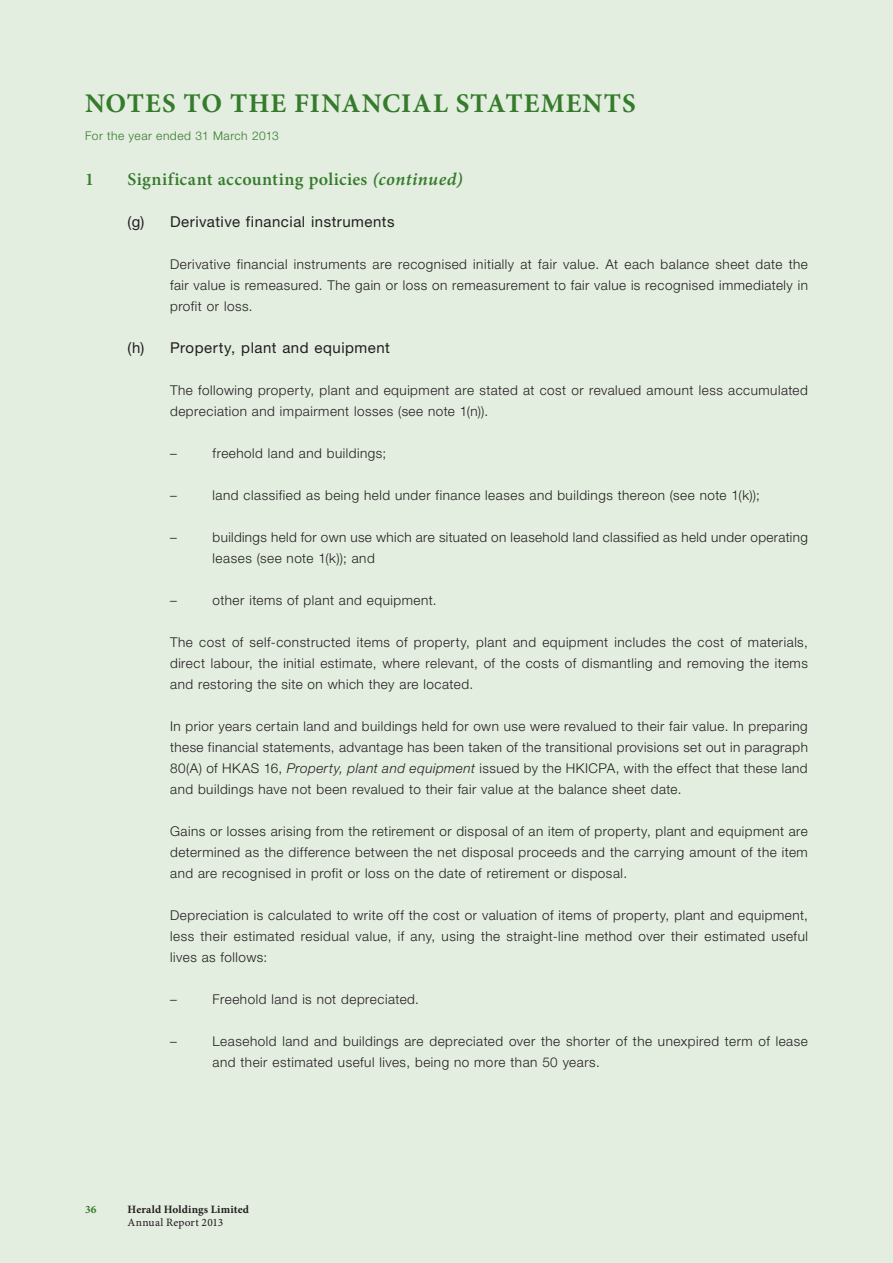
<style>
.page{position:relative;width:893px;height:1263px;background:#e3ede0}
.page>*{position:absolute;margin:0;border:0;box-sizing:border-box;transform-origin:0 0}
.t1{font:700 27px "Minion Pro";letter-spacing:.035em;color:#357b2b}
.t2{font:600 18px "Minion Pro";letter-spacing:.02em;color:#357b2b}
.t3{font:15px "Helvetica Neue LT Std";letter-spacing:.035em;color:#231f20}
.t4{font:300 13.5px/21px "Helvetica Neue LT Std";letter-spacing:.035em;color:#231f20;text-align:justify}
.t5{font:300 12px "Helvetica Neue LT Std";letter-spacing:.04em;color:#357b2b}
.t6{font:700 11.25px "Minion Pro";letter-spacing:.01em;color:#231f20}
.t7{font:11.25px "Minion Pro Capt";letter-spacing:.02em;color:#231f20}
.t8{font:700 11.25px "Minion Pro";color:#357b2b}
.s1{font-family:"Minion Pro Semibold It Capt";font-weight:400}
.s2{font-style:italic}
</style>
<div class="page">
<h1 class="t1" style="left:85px;top:84px;width:552px">NOTES TO THE FINANCIAL STATEMENTS</h1>
<p class="t5" style="left:85px;top:128px;width:195px">For the year ended 31 March 2013</p>
<h2 class="t2" style="left:85px;top:167px;width:10px">1</h2>
<h2 class="t2" style="left:128px;top:167px;width:337px">Significant accounting policies <span class="s1">(continued)</span></h2>
<p class="t3" style="left:128px;top:213px;width:269px">(g) Derivative financial instruments</p>
<p class="t4" style="left:170px;top:253px;width:639px">Derivative financial instruments are recognised initially at fair value. At each balance sheet date the fair value is remeasured. The gain or loss on remeasurement to fair value is recognised immediately in profit or loss.</p>
<p class="t3" style="left:128px;top:339px;width:264px">(h) Property, plant and equipment</p>
<p class="t4" style="left:170px;top:379px;width:639px">The following property, plant and equipment are stated at cost or revalued amount less accumulated depreciation and impairment losses (see note 1(n)).</p>
<p class="t4" style="left:170px;top:442px;width:8px">–</p>
<p class="t4" style="left:213px;top:442px;width:175px">freehold land and buildings;</p>
<p class="t4" style="left:170px;top:484px;width:8px">–</p>
<p class="t4" style="left:213px;top:484px;width:549px">land classified as being held under finance leases and buildings thereon (see note 1(k));</p>
<p class="t4" style="left:170px;top:526px;width:8px">–</p>
<p class="t4" style="left:213px;top:526px;width:597px">buildings held for own use which are situated on leasehold land classified as held under operating leases (see note 1(k)); and</p>
<p class="t4" style="left:170px;top:589px;width:8px">–</p>
<p class="t4" style="left:213px;top:589px;width:226px">other items of plant and equipment.</p>
<p class="t4" style="left:170px;top:631px;width:639px">The cost of self-constructed items of property, plant and equipment includes the cost of materials, direct labour, the initial estimate, where relevant, of the costs of dismantling and removing the items and restoring the site on which they are located.</p>
<p class="t4" style="left:170px;top:715px;width:639px">In prior years certain land and buildings held for own use were revalued to their fair value. In preparing these financial statements, advantage has been taken of the transitional provisions set out in paragraph 80(A) of HKAS 16, <span class="s2">Property, plant and equipment</span> issued by the HKICPA, with the effect that these land and buildings have not been revalued to their fair value at the balance sheet date.</p>
<p class="t4" style="left:170px;top:820px;width:639px">Gains or losses arising from the retirement or disposal of an item of property, plant and equipment are determined as the difference between the net disposal proceeds and the carrying amount of the item and are recognised in profit or loss on the date of retirement or disposal.</p>
<p class="t4" style="left:170px;top:904px;width:639px">Depreciation is calculated to write off the cost or valuation of items of property, plant and equipment, less their estimated residual value, if any, using the straight-line method over their estimated useful lives as follows:</p>
<p class="t4" style="left:170px;top:988px;width:8px">–</p>
<p class="t4" style="left:213px;top:988px;width:208px">Freehold land is not depreciated.</p>
<p class="t4" style="left:170px;top:1030px;width:8px">–</p>
<p class="t4" style="left:213px;top:1030px;width:597px">Leasehold land and buildings are depreciated over the shorter of the unexpired term of lease and their estimated useful lives, being no more than 50 years.</p>
<p class="t8" style="left:85px;top:1201px;width:13px">36</p>
<p class="t6" style="left:128px;top:1201px;width:123px">HERALD HOLDINGS LIMITED</p>
<p class="t7" style="left:128px;top:1216px;width:97px">Annual Report 2013</p>
</div>
